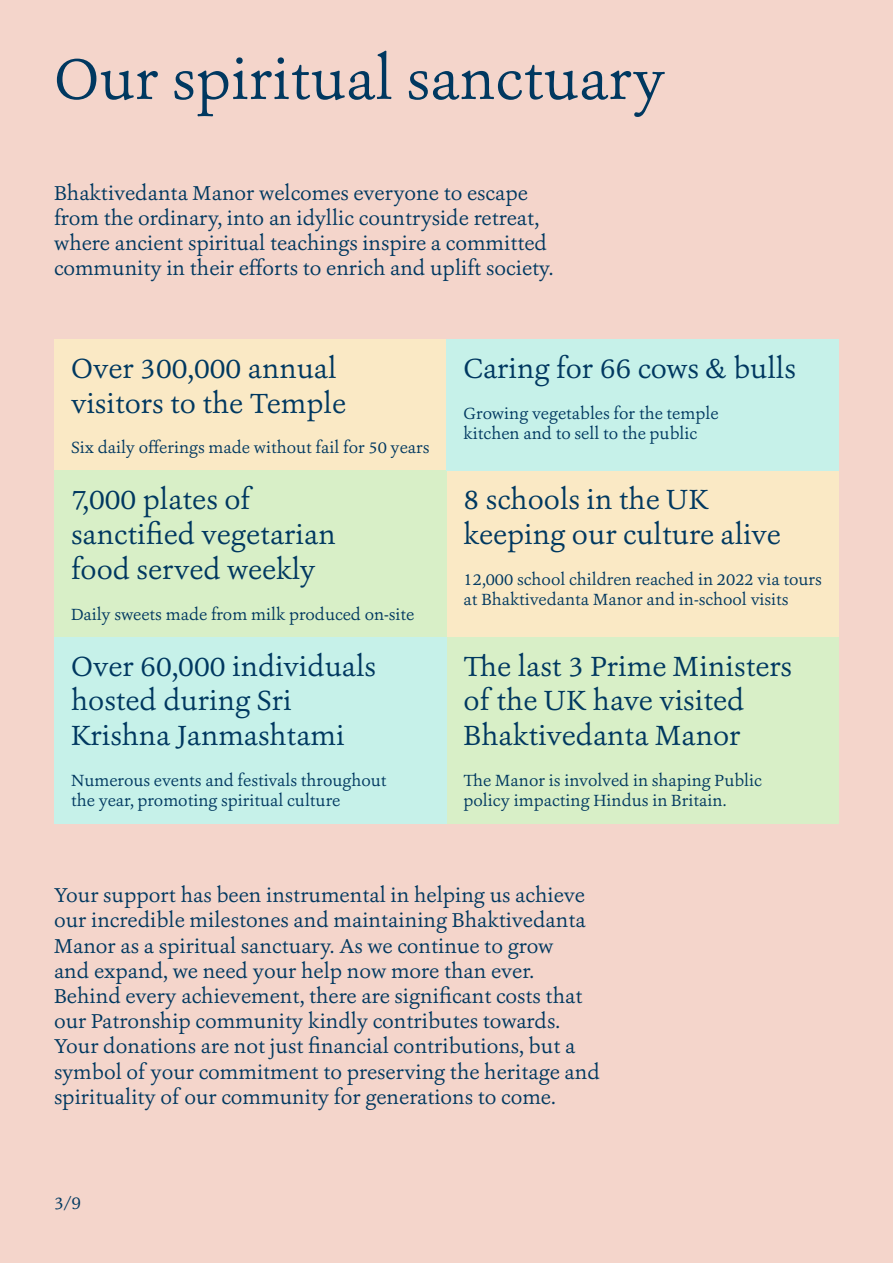
<style>
.page{position:relative;width:893px;height:1263px;background:#f4d5cb}
.page>*{position:absolute;margin:0;border:0;box-sizing:border-box;transform-origin:0 0}
.t1{font:60px "Ashbury";color:#003860}
.t2{font:28.95px/34.8px "Ashbury";color:#003860}
.t3{font:21px/25.2px "Ashbury";color:#003860}
.t4{font:18px "Ashbury";color:#003860}
.t5{font:16.95px/20.2px "Ashbury";color:#003860}
</style>
<div class="page">
<div style="left:54px;top:339px;width:392px;height:132px;background:#fae9c5"></div>
<div style="left:446px;top:471px;width:393px;height:165px;background:#fae9c5"></div>
<div style="left:54px;top:471px;width:392px;height:166px;background:#d8efc7"></div>
<div style="left:446px;top:637px;width:393px;height:186px;background:#d8efc7"></div>
<div style="left:446px;top:339px;width:393px;height:132px;background:#c6f1e9"></div>
<div style="left:54px;top:637px;width:392px;height:186px;background:#c6f1e9"></div>
<h1 class="t1" style="left:54px;top:41px;width:613px">Our spiritual sanctuary</h1>
<p class="t3" style="left:54px;top:180px;width:501px">Bhaktivedanta Manor welcomes everyone to escape from the ordinary, into an idyllic countryside retreat, where ancient spiritual teachings inspire a committed community in their efforts to enrich and uplift society.</p>
<h2 class="t2" style="left:71px;top:351px;width:276px">Over 300,000 annual visitors to the Temple</h2>
<p class="t5" style="left:71px;top:438px;width:360px">Six daily offerings made without fail for 50 years</p>
<h2 class="t2" style="left:71px;top:482px;width:266px">7,000 plates of sanctified vegetarian food served weekly</h2>
<p class="t5" style="left:71px;top:604px;width:345px">Daily sweets made from milk produced on-site</p>
<h2 class="t2" style="left:71px;top:648px;width:306px">Over 60,000 individuals hosted during Sri<br>Krishna Janmashtami</h2>
<p class="t5" style="left:71px;top:770px;width:317px">Numerous events and festivals throughout the year, promoting spiritual culture</p>
<h2 class="t2" style="left:464px;top:351px;width:334px">Caring for 66 cows &amp; bulls</h2>
<p class="t5" style="left:464px;top:403px;width:256px">Growing vegetables for the temple kitchen and to sell to the public</p>
<h2 class="t2" style="left:464px;top:482px;width:319px">8 schools in the UK keeping our culture alive</h2>
<p class="t5" style="left:464px;top:569px;width:360px">12,000 school children reached in 2022 via tours at Bhaktivedanta Manor and in-school visits</p>
<h2 class="t2" style="left:464px;top:648px;width:330px">The last 3 Prime Ministers of the UK have visited<br>Bhaktivedanta Manor</h2>
<p class="t5" style="left:464px;top:770px;width:300px">The Manor is involved in shaping Public policy impacting Hindus in Britain.</p>
<p class="t3" style="left:54px;top:882px;width:547px">Your support has been instrumental in helping us achieve our incredible milestones and maintaining Bhaktivedanta Manor as a spiritual sanctuary. As we continue to grow<br>and expand, we need your help now more than ever.<br>Behind every achievement, there are significant costs that our Patronship community kindly contributes towards.<br>Your donations are not just financial contributions, but a symbol of your commitment to preserving the heritage and spirituality of our community for generations to come.</p>
<p class="t4" style="left:54px;top:1191px;width:29px">3/9</p>
</div>
